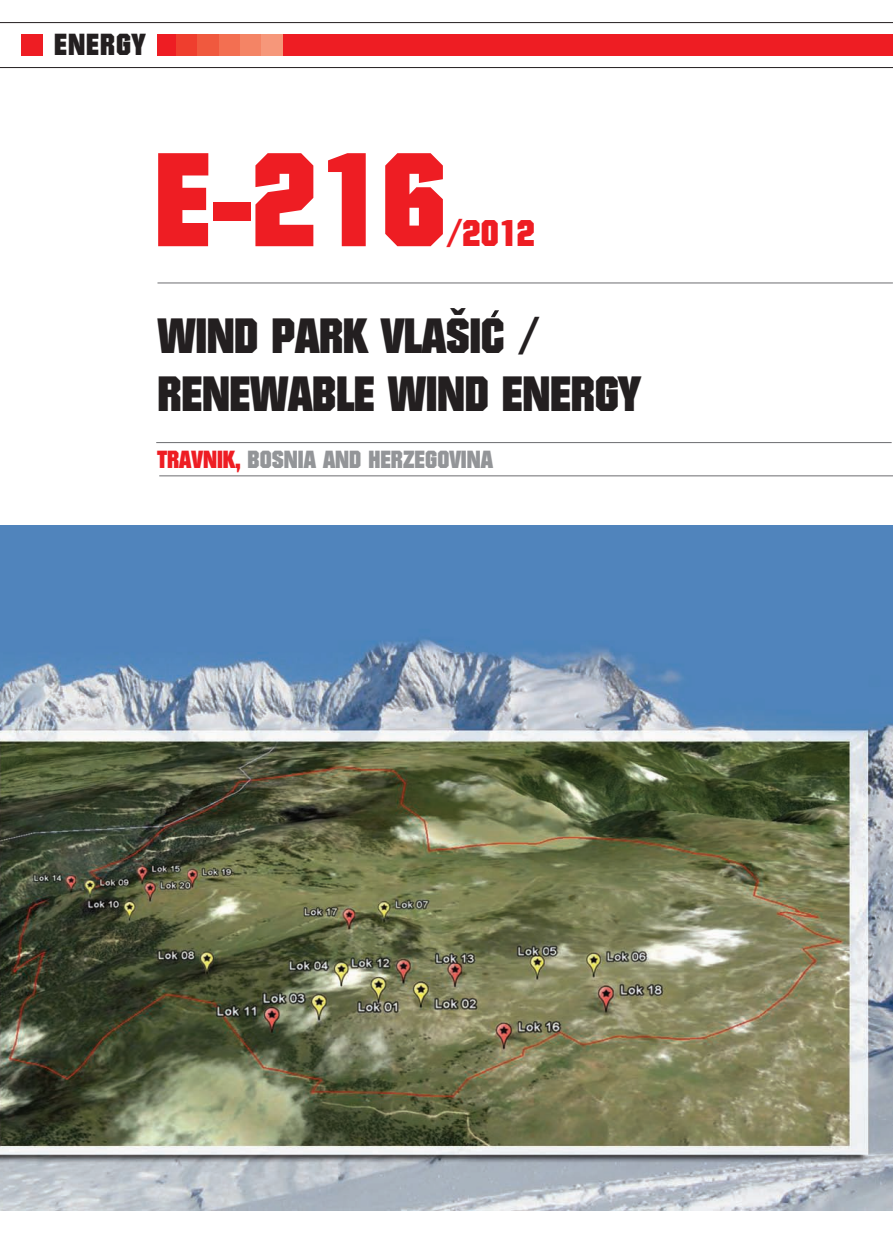
<style>
.page{position:relative;width:893px;height:1259px;background:#fff}
.page>*{position:absolute;margin:0;border:0;box-sizing:border-box;transform-origin:0 0}
.t1{font:129px "Autumn";color:#ee1d23}
.t2{font:48px/57.6px "Autumn";letter-spacing:-.01em;color:#231f20}
.t3{font:36px "Autumn";color:#ee1d23}
.t4{font:29.55px "Autumn";letter-spacing:.03em;color:#231f20}
.t5{font:24px "Autumn";color:#939598}
.s1{color:#ee1d23}
</style>
<div class="page">
<div style="left:157px;top:34px;width:736px;height:21px;background:#ee1d23"></div>
<hr style="left:0;top:67px;width:893px;height:1px;background:#231f20">
<div style="left:21px;top:34px;width:22px;height:21px;background:#ee1d23"></div>
<hr style="left:0;top:22px;width:893px;height:1px;background:#231f20">
<div style="left:176px;top:34px;width:22px;height:21px;background:#ef3e2e"></div>
<div style="left:198px;top:34px;width:21px;height:21px;background:#f0593e"></div>
<div style="left:219px;top:34px;width:21px;height:21px;background:#f36f51"></div>
<div style="left:240px;top:34px;width:21px;height:21px;background:#f48465"></div>
<div style="left:261px;top:34px;width:22px;height:21px;background:#f6977a"></div>
<hr style="left:157px;top:283px;width:736px;height:1px;background:#6c6d70">
<hr style="left:159px;top:475px;width:734px;height:1px;background:#6c6d70">
<hr style="left:156px;top:442px;width:736px;height:1px;background:#6c6d70">
<img style="left:0;top:526px;width:893px;height:684px">
<svg style="left:491px;top:310px;width:8px;height:7px"></svg>
<p class="t4" style="left:54px;top:28px;width:93px">ENERGY</p>
<h1 class="t1" style="left:154px;top:126px;width:294px">E-216</h1>
<p class="t3" style="left:446px;top:213px;width:90px">/2012</p>
<p class="t2" style="left:157px;top:308px;width:485px">WIND PARK VLAŠIC /<br>RENEWABLE WIND ENERGY</p>
<p class="t5" style="left:157px;top:446px;width:337px"><span class="s1">TRAVNIK,</span> BOSNIA AND HERZEGOVINA</p>
</div>
